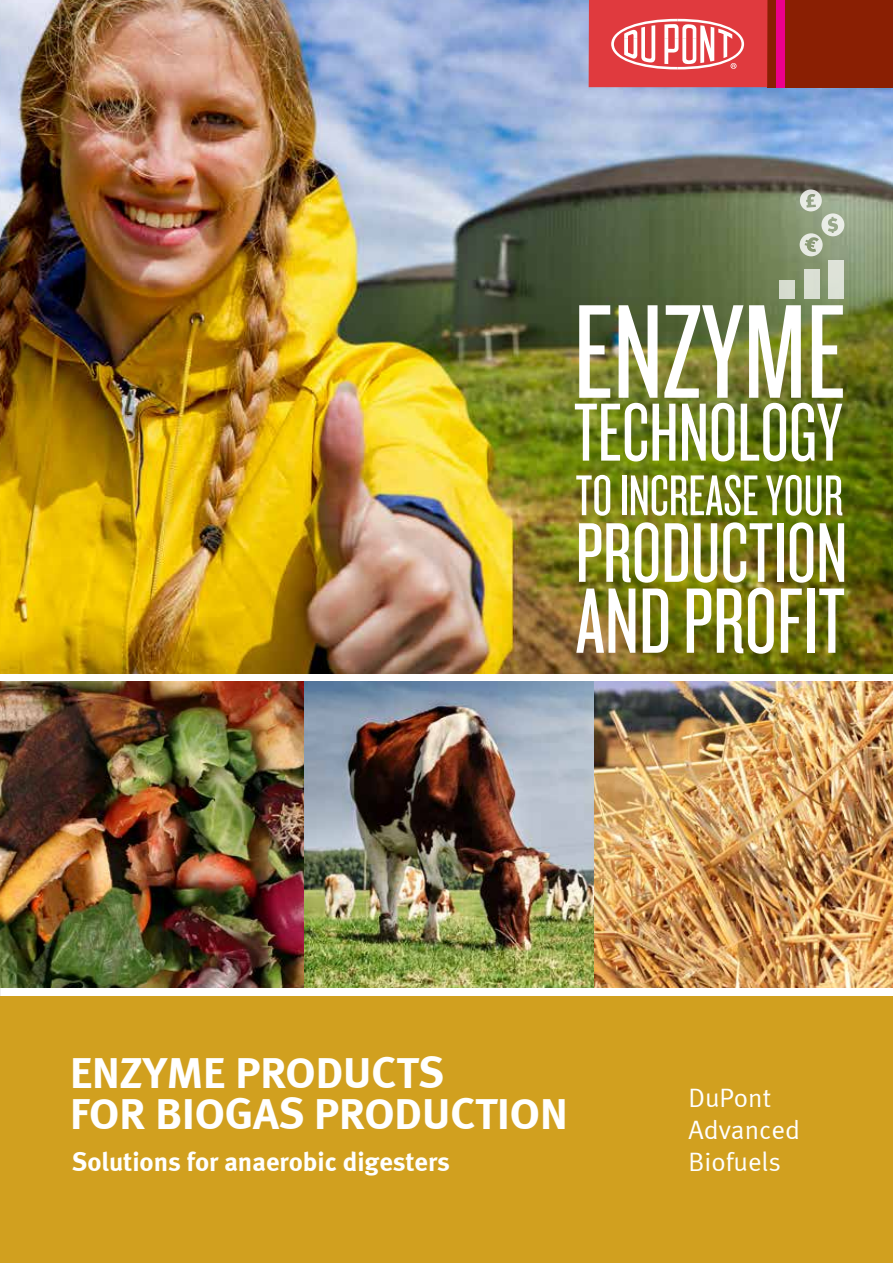
<style>
.page{position:relative;width:893px;height:1263px;background:#fff}
.page>*{position:absolute;margin:0;border:0;box-sizing:border-box;transform-origin:0 0}
.t1{font:700 44.4px/40.5px "Meta";color:#fff}
.t2{font:26.55px "Meta Bold LF";color:#fff}
.t3{font:26.55px/31.8px "Meta Normal LF";color:#fff}
</style>
<div class="page">
<hr style="left:0;top:988px;width:1px;height:102px;background:#efeff0">
<img style="left:1px;top:0;width:892px;height:674px">
<div style="left:1px;top:997px;width:892px;height:266px;background:#d1a01f"></div>
<img style="left:1px;top:682px;width:594px;height:306px">
<img style="left:595px;top:682px;width:298px;height:306px">
<div style="left:767px;top:0;width:126px;height:87px;background:#8a1f03"></div>
<div style="left:776px;top:0;width:9px;height:87px;background:#ec008c"></div>
<div style="left:589px;top:0;width:178px;height:87px;background:#e03a3e"></div>
<div style="left:828px;top:260px;width:15px;height:39px;background:#dde2d7"></div>
<div style="left:804px;top:269px;width:15px;height:30px;background:#dadfd3"></div>
<div style="left:780px;top:280px;width:15px;height:19px;background:#d6ddcf"></div>
<svg style="left:800px;top:189px;width:44px;height:67px;background:#a9b49d"></svg>
<img style="left:575px;top:305px;width:268px;height:156px">
<svg style="left:576px;top:475px;width:34px;height:41px"></svg>
<hr style="left:622px;top:475px;width:4px;height:40px;background:#fff">
<svg style="left:631px;top:475px;width:126px;height:41px"></svg>
<svg style="left:766px;top:475px;width:76px;height:41px"></svg>
<div style="left:777px;top:523px;width:6px;height:59px;background:#fff"></div>
<svg style="left:820px;top:523px;width:24px;height:59px"></svg>
<img style="left:576px;top:522px;width:198px;height:132px">
<svg style="left:781px;top:522px;width:32px;height:131px"></svg>
<div style="left:807px;top:588px;width:7px;height:65px;background:#fff"></div>
<svg style="left:819px;top:588px;width:25px;height:65px"></svg>
<svg style="left:611px;top:19px;width:133px;height:51px"></svg>
<p class="t1" style="left:70px;top:1052px;width:499px">ENZYME PRODUCTS<br>FOR BIOGAS PRODUCTION</p>
<p class="t2" style="left:72px;top:1146px;width:380px">Solutions for anaerobic digesters</p>
<p class="t3" style="left:689px;top:1082px;width:113px">DuPont<br>Advanced<br>Biofuels</p>
</div>
